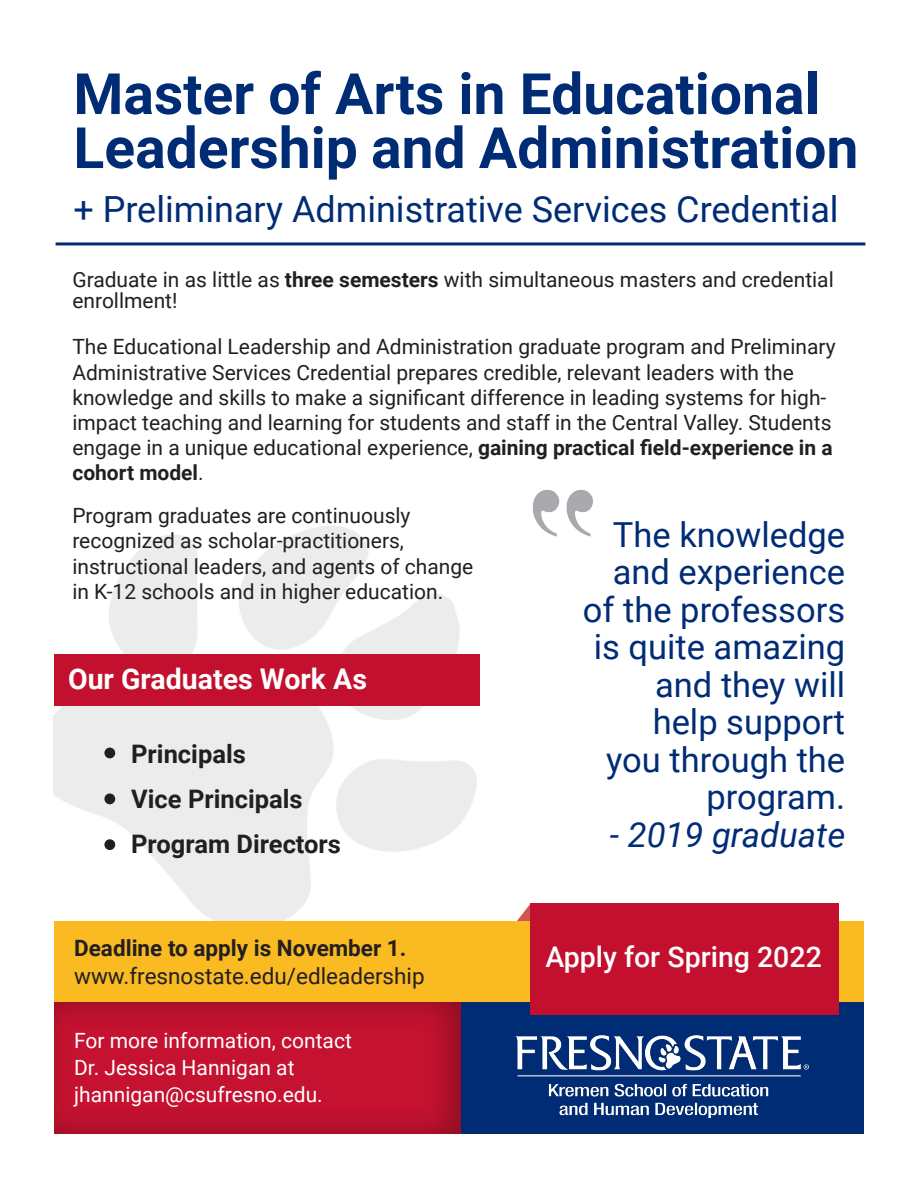
<style>
.page{position:relative;width:918px;height:1188px;background:#fff}
.page>*{position:absolute;margin:0;border:0;box-sizing:border-box;transform-origin:0 0}
.t1{font:700 57px/54px "Roboto";color:#002c76}
.t2{font:36px "Roboto";color:#002c76}
.t3{font:34.5px/37.5px "Roboto";color:#002c76;text-align:right}
.t4{font:italic 34.5px "Roboto";color:#002c76}
.t5{font:500 28.5px "Roboto";color:#fff}
.t6{font:700 28.5px "Roboto";color:#fff}
.t7{font:700 25.5px "Roboto";color:#231f20}
.t8{font:22.5px "Roboto";color:#231f20}
.t9{font:700 22.5px "Roboto";color:#231f20}
.t10{font:21px/25.2px "Roboto";color:#231f20}
.t11{font:21px "Roboto";color:#fff}
.s1{font-weight:700}
</style>
<div class="page">
<img style="left:53px;top:525px;width:460px;height:397px">
<div style="left:460px;top:1002px;width:404px;height:132px;background:#002c76"></div>
<div style="left:47px;top:995px;width:414px;height:140px;background:#231f20;opacity:.33"></div>
<img style="left:516px;top:1036px;width:293px;height:82px">
<svg style="left:513px;top:904px;width:17px;height:18px"></svg>
<div style="left:54px;top:922px;width:810px;height:80px;background:#faba22"></div>
<div style="left:530px;top:903px;width:309px;height:112px;background:#c3102f"></div>
<div style="left:105px;top:748px;width:9px;height:10px;background:#231f20;border-radius:50%"></div>
<div style="left:104px;top:748px;width:11px;height:10px;border:2px solid #231f20;border-radius:50%"></div>
<div style="left:105px;top:794px;width:9px;height:10px;background:#231f20;border-radius:50%"></div>
<div style="left:104px;top:793px;width:11px;height:11px;border:2px solid #231f20;border-radius:50%"></div>
<div style="left:105px;top:840px;width:9px;height:9px;background:#231f20;border-radius:50%"></div>
<div style="left:104px;top:839px;width:11px;height:11px;border:2px solid #231f20;border-radius:50%"></div>
<div style="left:54px;top:654px;width:426px;height:52px;background:#c3102f"></div>
<img style="left:533px;top:489px;width:60px;height:48px">
<hr style="left:56px;top:242px;width:809px;height:3px;background:#002c76">
<p class="t1" style="left:73px;top:65px;width:786px">Master of Arts in Educational<br>Leadership and Administration</p>
<p class="t2" style="left:73px;top:184px;width:767px">+ Preliminary Administrative Services Credential</p>
<p class="t10" style="left:72px;top:269px;width:763px;line-height:21px">Graduate in as little as <span class="s1">three semesters</span> with simultaneous masters and credential enrollment!</p>
<p class="t10" style="left:72px;top:334px;width:765px">The Educational Leadership and Administration graduate program and Preliminary Administrative Services Credential prepares credible, relevant leaders with the knowledge and skills to make a significant difference in leading systems for high&shy;impact teaching and learning for students and staff in the Central Valley. Students engage in a unique educational experience, <span class="s1">gaining practical field-experience in a cohort model</span>.</p>
<p class="t10" style="left:72px;top:502px;width:403px">Program graduates are continuously recognized as scholar-practitioners, instructional leaders, and agents of change in K-12 schools and in higher education.</p>
<p class="t3" style="left:583px;top:515px;width:264px">The knowledge and experience of the professors is quite amazing and they will help support<br>you through the program.</p>
<p class="t4" style="left:610px;top:810px;width:237px">- 2019 graduate</p>
<p class="t6" style="left:68px;top:659px;width:301px">Our Graduates Work As</p>
<p class="t7" style="left:131px;top:736px;width:116px">Principals</p>
<p class="t7" style="left:131px;top:781px;width:173px">Vice Principals</p>
<p class="t7" style="left:131px;top:826px;width:211px">Program Directors</p>
<p class="t9" style="left:74px;top:932px;width:334px">Deadline to apply is November 1.</p>
<p class="t8" style="left:74px;top:961px;width:352px">www.fresnostate.edu/edleadership</p>
<p class="t11" style="left:74px;top:1026px;width:279px">For more information, contact</p>
<p class="t11" style="left:74px;top:1053px;width:222px">Dr. Jessica Hannigan at</p>
<p class="t11" style="left:74px;top:1080px;width:250px">jhannigan@csufresno.edu.</p>
<p class="t5" style="left:545px;top:937px;width:278px">Apply for Spring 2022</p>
</div>
